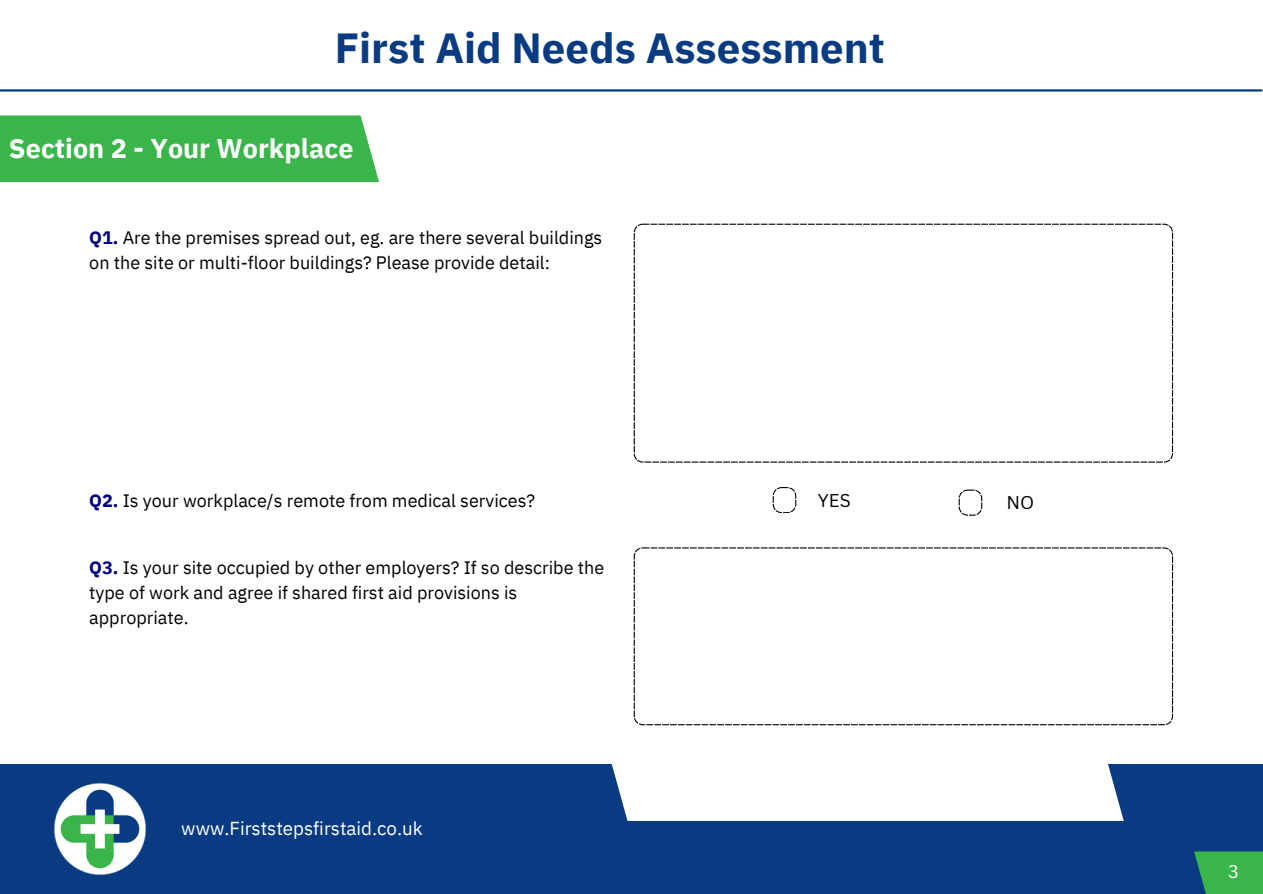
<style>
.page{position:relative;width:1263px;height:894px;background:#fff}
.page>*{position:absolute;margin:0;border:0;box-sizing:border-box;transform-origin:0 0}
.t1{font:700 42px "IBM Plex Sans";color:#083b82}
.t2{font:700 27px "IBM Plex Sans";color:#fff}
.t3{font:18.75px "IBM Plex Sans";color:#fff}
.t4{font:18px/24.8px "IBM Plex Sans";color:#000}
.t5{font:18px "Canva Sans";color:#000}
.t6{font:18px "Canva Sans";color:#fff}
.s1{font-weight:700;color:#000080}
</style>
<div class="page">
<hr style="left:0;top:89px;width:1262px;height:2px;background:#083b82">
<div style="left:0;top:764px;width:1262px;height:129px;background:#083b82"></div>
<div style="left:0;top:115px;width:379px;height:67px;background:#39b54a"></div>
<svg style="left:634px;top:223px;width:539px;height:239px"></svg>
<svg style="left:634px;top:547px;width:539px;height:178px"></svg>
<svg style="left:773px;top:487px;width:23px;height:26px"></svg>
<svg style="left:959px;top:489px;width:23px;height:26px"></svg>
<div style="left:1194px;top:851px;width:69px;height:42px;background:#39b54a"></div>
<div style="left:611px;top:764px;width:513px;height:56px;background:#fff"></div>
<img style="left:54px;top:783px;width:92px;height:92px">
<p class="t1" style="left:335px;top:20px;width:552px">First Aid Needs Assessment</p>
<p class="t2" style="left:9px;top:131px;width:346px">Section 2 - Your Workplace</p>
<p class="t4" style="left:89px;top:225px;width:515px"><span class="s1">Q1.</span> Are the premises spread out, eg. are there several buildings on the site or multi-floor buildings? Please provide detail:</p>
<p class="t4" style="left:89px;top:487px;width:447px"><span class="s1">Q2.</span> Is your workplace/s remote from medical services?</p>
<p class="t5" style="left:818px;top:487px;width:34px">YES</p>
<p class="t5" style="left:1006px;top:490px;width:29px">NO</p>
<p class="t4" style="left:89px;top:555px;width:516px"><span class="s1">Q3.</span> Is your site occupied by other employers? If so describe the type of work and agree if shared first aid provisions is appropriate.</p>
<p class="t3" style="left:181px;top:815px;width:243px">www.Firststepsfirstaid.co.uk</p>
<p class="t6" style="left:1228px;top:858px;width:12px">3</p>
</div>
